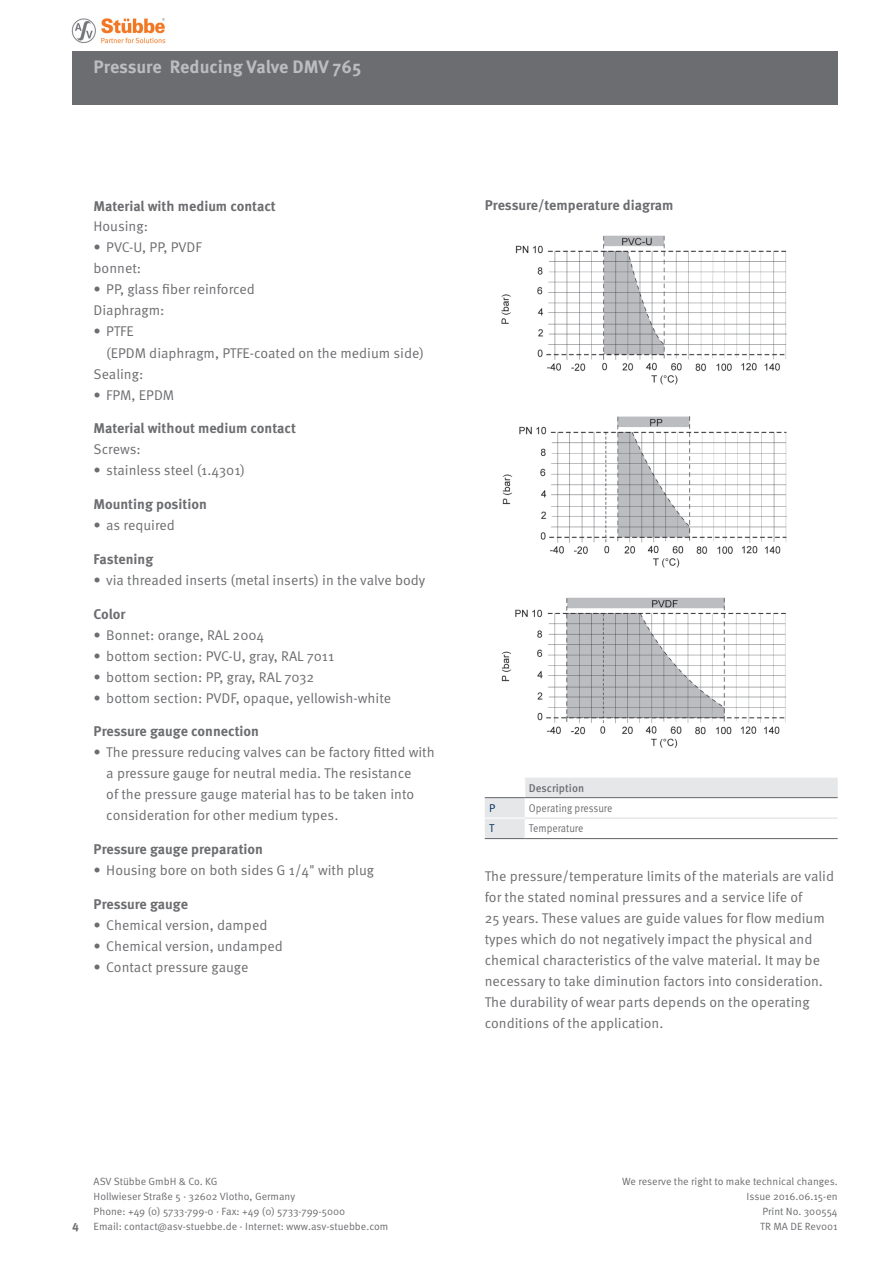
<style>
.page{position:relative;width:893px;height:1263px;background:#fff}
.page>*{position:absolute;margin:0;border:0;box-sizing:border-box;transform-origin:0 0}
.t1{font:700 18px "Meta Pro";letter-spacing:-.01em;color:#bcbdc0}
.t2{font:14.1px/21px "Meta Pro Norm";color:#6c6d70}
.t3{font:700 14.1px "Meta Pro";color:#6c6d70}
.t4{font:700 12px "Meta Pro";color:#6c6d70}
.t5{font:11.25px "Meta Pro Norm";color:#6c6d70;scale:.9 1}
.t6{font:500 11.25px "Meta Pro";color:#6c6d70}
.t7{font:11.25px "Meta Pro Norm";color:#002e5e}
.t8{font:10.5px/15px "Meta Pro Norm";color:#6c6d70}
</style>
<div class="page">
<div style="left:72px;top:51px;width:766px;height:53px;background:#6c6d70"></div>
<img style="left:72px;top:18px;width:94px;height:26px">
<svg style="left:485px;top:778px;width:353px;height:60px"></svg>
<hr style="left:525px;top:817px;width:313px;height:2px;background:#dcdddf">
<hr style="left:485px;top:838px;width:40px;height:1px;background:#6c6d70">
<hr style="left:525px;top:838px;width:313px;height:1px;background:#6c6d70">
<hr style="left:525px;top:797px;width:313px;height:1px;background:#6c6d70">
<hr style="left:485px;top:817px;width:40px;height:2px;background:#fff">
<hr style="left:485px;top:797px;width:40px;height:1px;background:#6c6d70">
<img style="left:501px;top:235px;width:286px;height:150px">
<img style="left:502px;top:416px;width:285px;height:152px">
<img style="left:501px;top:597px;width:285px;height:151px">
<p class="t1" style="left:94px;top:53px;width:269px">Pressure Reducing Valve DMV 765</p>
<p class="t3" style="left:94px;top:195px;width:184px">Material with medium contact</p>
<p class="t2" style="left:94px;top:215px;width:56px">Housing:</p>
<p class="t2" style="left:94px;top:236px;width:110px">• PVC-U, PP, PVDF bonnet:</p>
<p class="t2" style="left:94px;top:278px;width:163px">• PP, glass fiber reinforced<br>Diaphragm:</p>
<p class="t2" style="left:94px;top:320px;width:42px">• PTFE</p>
<p class="t2" style="left:106px;top:341px;width:319px">(EPDM diaphragm, PTFE-coated on the medium side)</p>
<p class="t2" style="left:94px;top:362px;width:51px">Sealing:</p>
<p class="t2" style="left:94px;top:383px;width:82px">• FPM, EPDM</p>
<p class="t3" style="left:94px;top:417px;width:204px">Material without medium contact</p>
<p class="t2" style="left:94px;top:438px;width:49px">Screws:</p>
<p class="t2" style="left:94px;top:459px;width:153px">• stainless steel (1.4301)</p>
<p class="t3" style="left:94px;top:493px;width:115px">Mounting position</p>
<p class="t2" style="left:94px;top:514px;width:83px">• as required</p>
<p class="t3" style="left:94px;top:548px;width:61px">Fastening</p>
<p class="t2" style="left:94px;top:568px;width:333px">• via threaded inserts (metal inserts) in the valve body</p>
<p class="t3" style="left:94px;top:603px;width:34px">Color</p>
<p class="t2" style="left:94px;top:623px;width:172px">• Bonnet: orange, RAL 2004</p>
<p class="t2" style="left:94px;top:644px;width:242px">• bottom section: PVC-U, gray, RAL 7011</p>
<p class="t2" style="left:94px;top:665px;width:222px">• bottom section: PP, gray, RAL 7032</p>
<p class="t2" style="left:94px;top:686px;width:299px">• bottom section: PVDF, opaque, yellowish-white</p>
<p class="t3" style="left:94px;top:720px;width:167px">Pressure gauge connection</p>
<p class="t2" style="left:106px;top:741px;width:330px;text-indent:-13px">• The pressure reducing valves can be factory fitted with a pressure gauge for neutral media. The resistance<br>of the pressure gauge material has to be taken into consideration for other medium types.</p>
<p class="t3" style="left:94px;top:838px;width:171px">Pressure gauge preparation</p>
<p class="t2" style="left:94px;top:859px;width:282px">• Housing bore on both sides G 1/4" with plug</p>
<p class="t3" style="left:94px;top:893px;width:96px">Pressure gauge</p>
<p class="t2" style="left:94px;top:913px;width:175px">• Chemical version, damped</p>
<p class="t2" style="left:94px;top:934px;width:191px">• Chemical version, undamped</p>
<p class="t2" style="left:94px;top:955px;width:157px">• Contact pressure gauge</p>
<p class="t3" style="left:485px;top:194px;width:190px">Pressure/temperature diagram</p>
<p class="t6" style="left:529px;top:779px;width:57px">Description</p>
<p class="t7" style="left:489px;top:799px;width:8px">P</p>
<p class="t5" style="left:529px;top:799px;width:94px">Operating pressure</p>
<p class="t7" style="left:489px;top:820px;width:7px">T</p>
<p class="t5" style="left:529px;top:820px;width:62px">Temperature</p>
<p class="t2" style="left:485px;top:865px;width:351px">The pressure/temperature limits of the materials are valid for the stated nominal pressures and a service life of<br>25 years. These values are guide values for flow medium types which do not negatively impact the physical and chemical characteristics of the valve material. It may be necessary to take diminution factors into consideration.<br>The durability of wear parts depends on the operating conditions of the application.</p>
<p class="t4" style="left:72px;top:1217px;width:8px">4</p>
<p class="t8" style="left:94px;top:1173px;width:296px">ASV Stübbe GmbH &amp; Co. KG<br>Hollwieser Straße 5 · 32602 Vlotho, Germany<br>Phone: +49 (0) 5733-799-0 · Fax: +49 (0) 5733-799-5000<br>Email: contact@asv-stuebbe.de · Internet: www.asv-stuebbe.com</p>
<p class="t8" style="left:622px;top:1173px;width:217px;text-align:right">We reserve the right to make technical changes.<br>Issue 2016.06.15-en<br>Print No. 300554<br>TR MA DE Rev001</p>
</div>
